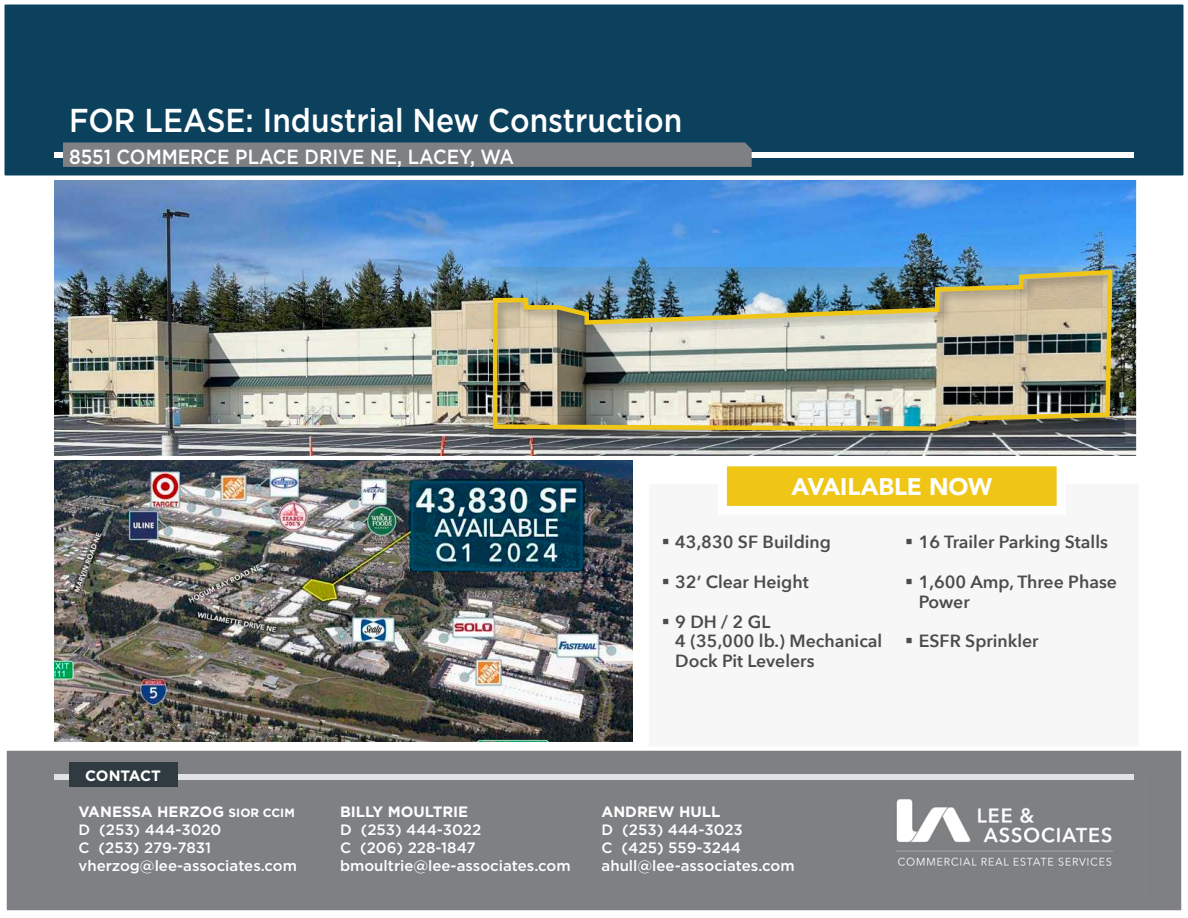
<style>
.page{position:relative;width:1188px;height:918px;background:#fff}
.page>*{position:absolute;margin:0;border:0;box-sizing:border-box;transform-origin:0 0}
.t1{font:500 33px "Gotham";color:#fff;scale:.9 1}
.t2{font:900 24px "Avenir";letter-spacing:-.005em;color:#fff}
.t3{font:500 20.4px "Gotham";color:#fff;scale:.9 1}
.t4{font:600 17.7px/19.5px "Avenir Next";color:#4b4c4d}
.t5{font:500 15px/18px "Gotham";color:#fff}
.t6{font:700 15px "Gotham";color:#fff}
.s1{font-weight:700}
.s2{font-weight:700;font-size:12px}
</style>
<div class="page">
<div style="left:2px;top:2px;width:1184px;height:176px;background:#0b415d"></div>
<div style="left:0;top:0;width:1188px;height:180px;border:4px solid #fff"></div>
<div style="left:54px;top:152px;width:1080px;height:6px;background:#fff"></div>
<svg style="left:63px;top:142px;width:689px;height:25px;background:#7a7e81"></svg>
<img style="left:54px;top:180px;width:1082px;height:276px">
<img style="left:54px;top:460px;width:578px;height:282px">
<div style="left:649px;top:484px;width:489px;height:280px;background:#f7f7f8"></div>
<div style="left:722px;top:462px;width:339px;height:48px;background:#efc616"></div>
<div style="left:718px;top:457px;width:348px;height:58px;border:9px solid #fff"></div>
<div style="left:4px;top:748px;width:1180px;height:165px;background:#7e8083"></div>
<div style="left:2px;top:746px;width:1184px;height:169px;border:4px solid #fff"></div>
<img style="left:896px;top:799px;width:217px;height:67px">
<div style="left:54px;top:774px;width:1080px;height:6px;background:#e1e2e4"></div>
<div style="left:69px;top:762px;width:108px;height:25px;background:#2f3b41"></div>
<img style="left:490px;top:267px;width:635px;height:176px">
<img style="left:491px;top:267px;width:624px;height:166px">
<h1 class="t1" style="left:69px;top:99px;width:683px">FOR LEASE: Industrial New Construction</h1>
<h3 class="t3" style="left:69px;top:143px;width:496px">8551 COMMERCE PLACE DRIVE NE, LACEY, WA</h3>
<h2 class="t2" style="left:792px;top:466px;width:202px">AVAILABLE NOW</h2>
<p class="t4" style="left:675px;top:532px;width:157px">43,830 SF Building</p>
<p class="t4" style="left:675px;top:572px;width:135px">32’ Clear Height</p>
<p class="t4" style="left:675px;top:611px;width:209px">9 DH / 2 GL<br>4 (35,000 lb.) Mechanical<br>Dock Pit Levelers</p>
<p class="t4" style="left:919px;top:532px;width:191px">16 Trailer Parking Stalls</p>
<p class="t4" style="left:919px;top:572px;width:200px">1,600 Amp, Three Phase<br>Power</p>
<p class="t4" style="left:919px;top:631px;width:121px">ESFR Sprinkler</p>
<p class="t6" style="left:85px;top:765px;width:77px">CONTACT</p>
<p class="t5" style="left:79px;top:803px;width:220px"><span class="s1">VANESSA HERZOG</span> <span class="s2">SIOR CCIM<br></span>D (253) 444-3020<br>C (253) 279-7831 vherzog@lee-associates.com</p>
<p class="t6" style="left:340px;top:802px;width:130px">BILLY MOULTRIE</p>
<p class="t5" style="left:340px;top:821px;width:232px">D (253) 444-3022<br>C (206) 228-1847 bmoultrie@lee-associates.com</p>
<p class="t6" style="left:602px;top:802px;width:120px">ANDREW HULL</p>
<p class="t5" style="left:602px;top:821px;width:195px">D (253) 444-3023<br>C (425) 559-3244 ahull@lee-associates.com</p>
</div>
